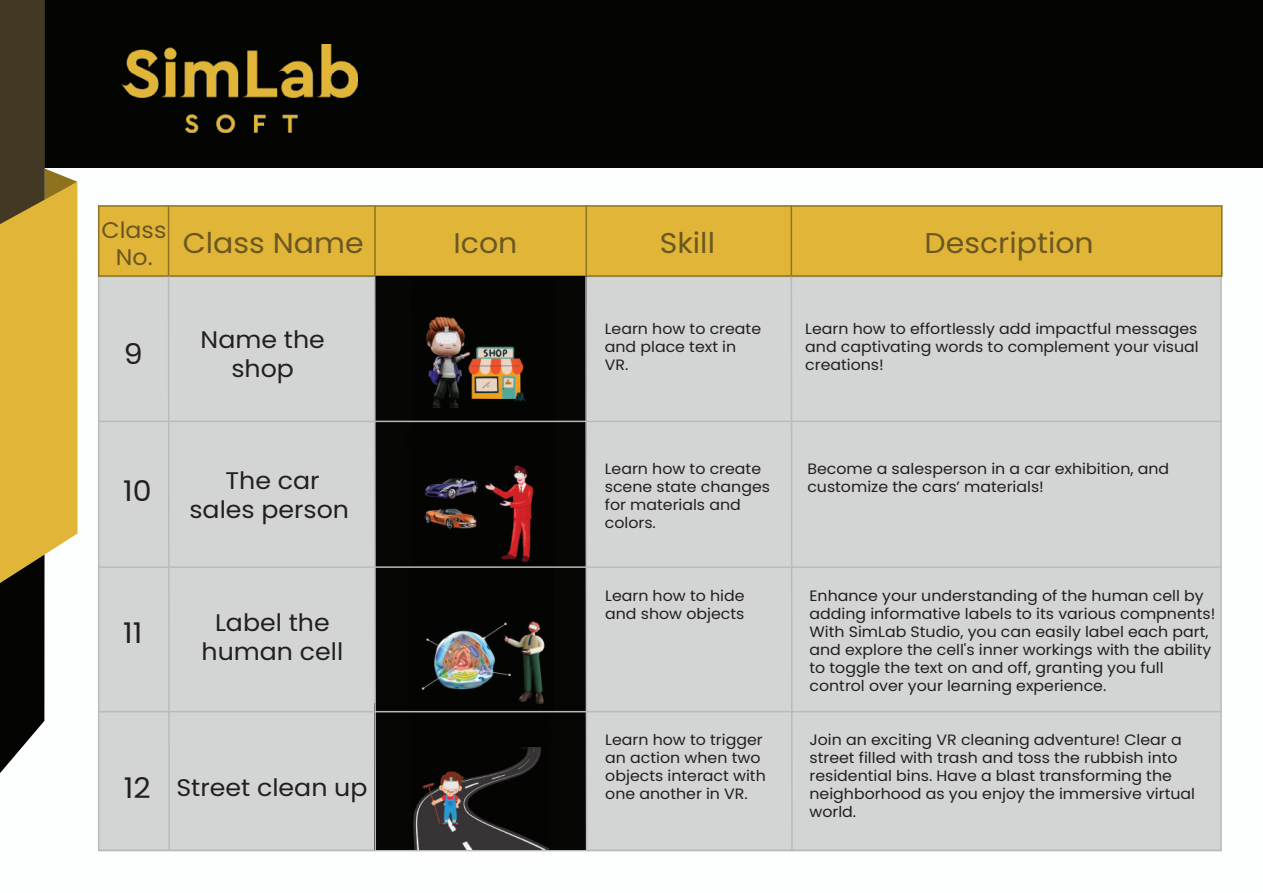
<style>
.page{position:relative;width:1263px;height:893px;background:#fff}
.page>*{position:absolute;margin:0;border:0;box-sizing:border-box;transform-origin:0 0}
.t1{font:28.5px "Poppins";color:#6b5722;scale:1.05 1}
.t2{font:28.5px "Poppins";color:#231f20;scale:1.05 1}
.t3{font:24px/28.8px "Poppins";color:#231f20;text-align:center;scale:1.05 1}
.t4{font:22.5px/27.5px "Poppins";color:#6b5621;text-align:center;scale:1.05 1}
.t5{font:15px/18px "Poppins";color:#231f20;scale:1.05 1}
</style>
<div class="page">
<div style="left:98px;top:276px;width:1124px;height:575px;background:#d3d5d5;border:2px solid #bababb"></div>
<hr style="left:99px;top:850px;width:1123px;height:1px;background:#bababb">
<div style="left:0;top:0;width:1263px;height:168px;background:#040503"></div>
<svg style="left:0;top:0;width:78px;height:773px"></svg>
<div style="left:98px;top:205px;width:1124px;height:72px;background:#e1b638;border:2px solid #8b732c"></div>
<hr style="left:168px;top:206px;width:1px;height:70px;background:#8d731d">
<hr style="left:374px;top:206px;width:2px;height:70px;background:#8d731d">
<hr style="left:585px;top:206px;width:2px;height:70px;background:#8d731d">
<hr style="left:791px;top:206px;width:1px;height:70px;background:#8d731d">
<div style="left:375px;top:276px;width:211px;height:146px;background:#060705"></div>
<div style="left:375px;top:421px;width:211px;height:147px;background:#060705"></div>
<div style="left:375px;top:565px;width:211px;height:146px;background:#060705"></div>
<div style="left:375px;top:703px;width:211px;height:147px;background:#060705"></div>
<svg style="left:167px;top:275px;width:4px;height:577px"></svg>
<svg style="left:373px;top:275px;width:4px;height:577px"></svg>
<svg style="left:584px;top:275px;width:4px;height:577px"></svg>
<svg style="left:790px;top:275px;width:3px;height:577px"></svg>
<img style="left:426px;top:316px;width:100px;height:92px">
<img style="left:424px;top:465px;width:110px;height:97px">
<img style="left:421px;top:621px;width:124px;height:69px">
<img style="left:413px;top:771px;width:135px;height:79px">
<img style="left:467px;top:683px;width:135px;height:120px">
<hr style="left:99px;top:421px;width:1122px;height:1px;background:#bababb">
<hr style="left:99px;top:566px;width:1122px;height:2px;background:#bababb">
<hr style="left:99px;top:711px;width:1122px;height:1px;background:#bababb">
<div style="left:413px;top:729px;width:137px;height:17px;background:#040503"></div>
<img style="left:121px;top:44px;width:236px;height:88px">
<h3 class="t4" style="left:102px;top:216px;width:63px">Class<br>No.</h3>
<h1 class="t1" style="left:183px;top:226px;width:174px">Class Name</h1>
<h1 class="t2" style="left:124px;top:337px;width:19px">9</h1>
<h2 class="t3" style="left:201px;top:326px;width:120px">Name the shop</h2>
<h1 class="t2" style="left:123px;top:475px;width:29px">10</h1>
<h2 class="t3" style="left:189px;top:466px;width:154px">The car sales person</h2>
<h1 class="t2" style="left:123px;top:617px;width:20px">11</h1>
<h2 class="t3" style="left:202px;top:609px;width:136px">Label the human cell</h2>
<h1 class="t2" style="left:124px;top:771px;width:27px">12</h1>
<h2 class="t3" style="left:176px;top:773px;width:183px">Street clean up</h2>
<h1 class="t1" style="left:453px;top:226px;width:62px">Icon</h1>
<h1 class="t1" style="left:660px;top:226px;width:54px">Skill</h1>
<h1 class="t1" style="left:925px;top:226px;width:163px">Description</h1>
<p class="t5" style="left:605px;top:320px;width:150px">Learn how to create and place text in<br>VR.</p>
<p class="t5" style="left:805px;top:320px;width:376px;text-align:justify">Learn how to effortlessly add impactful messages and captivating words to complement your visual creations!</p>
<p class="t5" style="left:605px;top:459px;width:159px">Learn how to create scene state changes for materials and colors.</p>
<p class="t5" style="left:605px;top:587px;width:134px">Learn how to hide and show objects</p>
<p class="t5" style="left:605px;top:731px;width:154px">Learn how to trigger an action when two objects interact with one another in VR.</p>
<p class="t5" style="left:807px;top:459px;width:346px">Become a salesperson in a car exhibition, and customize the cars’ materials!</p>
<p class="t5" style="left:809px;top:587px;width:388px">Enhance your understanding of the human cell by adding informative labels to its various compnents!<br>With SimLab Studio, you can easily label each part, and explore the cell's inner workings with the ability to toggle the text on and off, granting you full control over your learning experience.</p>
<p class="t5" style="left:809px;top:731px;width:369px">Join an exciting VR cleaning adventure! Clear a street filled with trash and toss the rubbish into residential bins. Have a blast transforming the neighborhood as you enjoy the immersive virtual world.</p>
</div>
